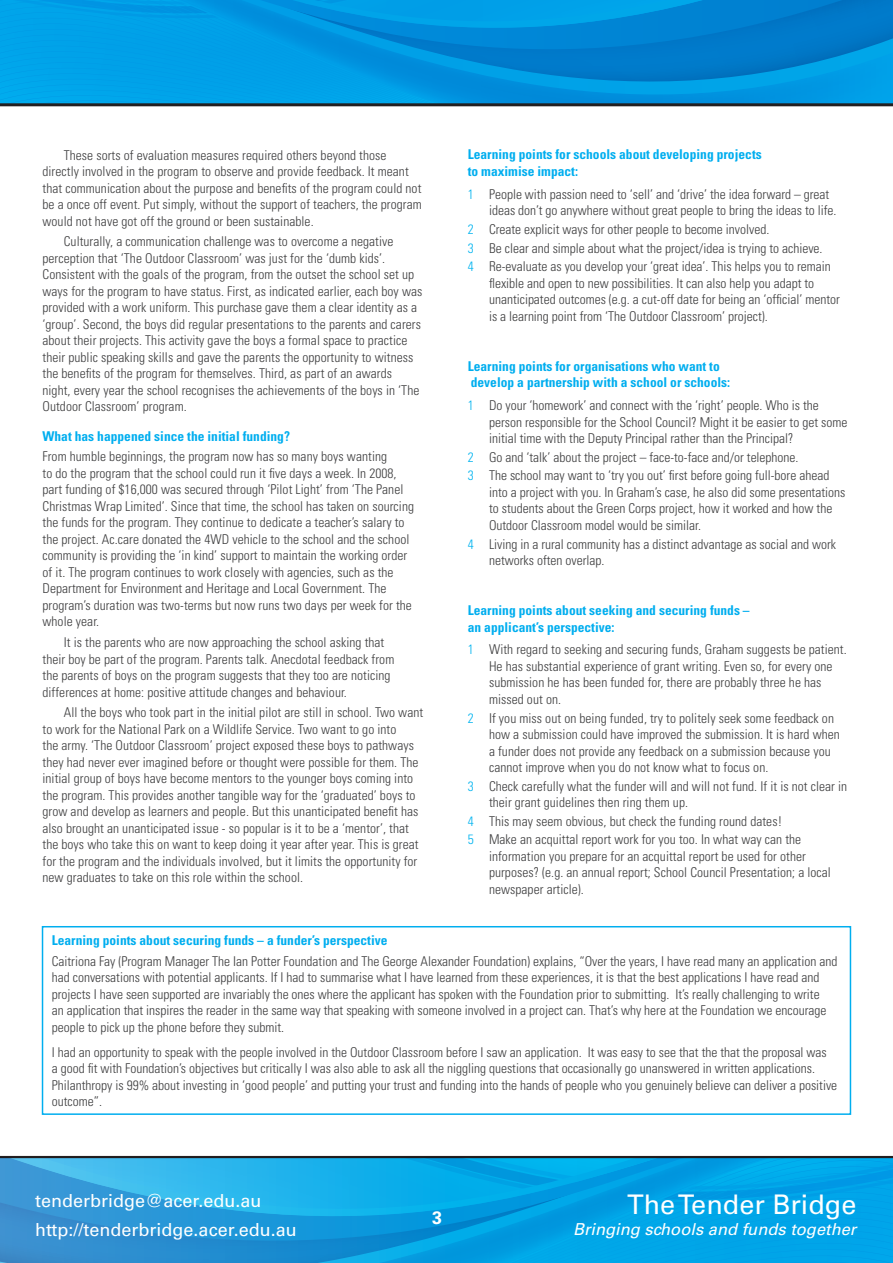
<style>
.page{position:relative;width:893px;height:1263px;background:#fff}
.page>*{position:absolute;margin:0;border:0;box-sizing:border-box;transform-origin:0 0}
.t1{font:27px "Univers";color:#fff}
.t2{font:18px/28.5px "Univers";color:#fff}
.t3{font:700 18px "Univers";color:#fff}
.t4{font:italic 16.5px "Univers";color:#fff}
.t5{font:300 condensed 13.5px/16.5px "Univers";letter-spacing:.005em;color:#3e3e3f}
.t6{font:700 condensed 13.5px/16.5px "Univers";color:#00aeef}
.s1{color:#00b3ef}
</style>
<div class="page">
<svg style="left:0;top:1157px;width:893px;height:106px;background:#12a0df"></svg>
<svg style="left:448px;top:95px;width:445px;height:8px;background:#0091de"></svg>
<svg style="left:448px;top:0;width:445px;height:95px;background:#0094de"></svg>
<svg style="left:0;top:73px;width:448px;height:30px;background:#00a1e8"></svg>
<svg style="left:0;top:0;width:887px;height:73px;background:#0090db"></svg>
<hr style="left:0;top:103px;width:893px;height:3px;background:#231f20">
<hr style="left:0;top:1156px;width:893px;height:1px;background:#231f20">
<div style="left:42px;top:926px;width:809px;height:189px;border:2px solid #00aeef"></div>
<p class="t5" style="left:43px;top:147px;width:381px;text-indent:21px">These sorts of evaluation measures required others beyond those directly involved in the program to observe and provide feedback. It meant that communication about the purpose and benefits of the program could not be a once off event. Put simply, without the support of teachers, the program would not have got off the ground or been sustainable.</p>
<p class="t5" style="left:43px;top:233px;width:381px;text-indent:21px">Culturally, a communication challenge was to overcome a negative perception that ‘The Outdoor Classroom’ was just for the ‘dumb kids’.<br>Consistent with the goals of the program, from the outset the school set up ways for the program to have status. First, as indicated earlier, each boy was provided with a work uniform. This purchase gave them a clear identity as a ‘group’. Second, the boys did regular presentations to the parents and carers about their projects. This activity gave the boys a formal space to practice their public speaking skills and gave the parents the opportunity to witness the benefits of the program for themselves. Third, as part of an awards night, every year the school recognises the achievements of the boys in ‘The Outdoor Classroom’ program.</p>
<p class="t6" style="left:43px;top:427px;width:249px">What has happened since the initial funding?</p>
<p class="t5" style="left:43px;top:448px;width:373px">From humble beginnings, the program now has so many boys wanting<br>to do the program that the school could run it five days a week. In 2008, part funding of $16,000 was secured through ‘Pilot Light’ from ‘The Panel Christmas Wrap Limited’. Since that time, the school has taken on sourcing the funds for the program. They continue to dedicate a teacher’s salary to the project. Ac.care donated the 4WD vehicle to the school and the school community is providing the ‘in kind’ support to maintain the working order of it. The program continues to work closely with agencies, such as the Department for Environment and Heritage and Local Government. The program’s duration was two-terms but now runs two days per week for the whole year.</p>
<p class="t5" style="left:43px;top:634px;width:353px;text-indent:21px">It is the parents who are now approaching the school asking that their boy be part of the program. Parents talk. Anecdotal feedback from the parents of boys on the program suggests that they too are noticing differences at home: positive attitude changes and behaviour.</p>
<p class="t5" style="left:43px;top:704px;width:382px;text-indent:21px">All the boys who took part in the initial pilot are still in school. Two want to work for the National Park on a Wildlife Service. Two want to go into<br>the army. ‘The Outdoor Classroom’ project exposed these boys to pathways they had never ever imagined before or thought were possible for them. The initial group of boys have become mentors to the younger boys coming into the program. This provides another tangible way for the ‘graduated’ boys to grow and develop as learners and people. But this unanticipated benefit has also brought an unanticipated issue - so popular is it to be a ‘mentor’, that the boys who take this on want to keep doing it year after year. This is great for the program and the individuals involved, but it limits the opportunity for new graduates to take on this role within the school.</p>
<p class="t6" style="left:468px;top:146px;width:295px">Learning points for schools about developing projects to maximise impact:</p>
<p class="t5" style="left:489px;top:186px;width:349px;text-indent:-21px"><span class="s1">1</span> People with passion need to ‘sell’ and ‘drive’ the idea forward – great ideas don’t go anywhere without great people to bring the ideas to life.</p>
<p class="t5" style="left:468px;top:220px;width:365px;line-height:18.6px"><span class="s1">2</span> Create explicit ways for other people to become involved.<br><span class="s1">3</span> Be clear and simple about what the project/idea is trying to achieve.<br><span class="s1">4</span> Re-evaluate as you develop your ‘great idea’. This helps you to remain</p>
<p class="t5" style="left:489px;top:275px;width:352px">flexible and open to new possibilities. It can also help you adapt to unanticipated outcomes (e.g. a cut-off date for being an ‘official’ mentor is a learning point from ‘The Outdoor Classroom’ project).</p>
<p class="t6" style="left:468px;top:358px;width:264px">Learning points for organisations who want to develop a partnership with a school or schools:</p>
<p class="t5" style="left:489px;top:397px;width:360px;text-indent:-21px"><span class="s1">1</span> Do your ‘homework’ and connect with the ‘right’ people. Who is the person responsible for the School Council? Might it be easier to get some initial time with the Deputy Principal rather than the Principal?</p>
<p class="t5" style="left:468px;top:448px;width:363px;line-height:18.6px"><span class="s1">2</span> Go and ‘talk’ about the project – face-to-face and/or telephone.<br><span class="s1">3</span> The school may want to ‘try you out’ first before going full-bore ahead</p>
<p class="t5" style="left:489px;top:484px;width:358px">into a project with you. In Graham’s case, he also did some presentations to students about the Green Corps project, how it worked and how the<br>Outdoor Classroom model would be similar.</p>
<p class="t5" style="left:489px;top:535px;width:349px;text-indent:-21px"><span class="s1">4</span> Living in a rural community has a distinct advantage as social and work networks often overlap.</p>
<p class="t6" style="left:468px;top:602px;width:283px">Learning points about seeking and securing funds – an applicant’s perspective:</p>
<p class="t5" style="left:489px;top:641px;width:359px;text-indent:-21px"><span class="s1">1</span> With regard to seeking and securing funds, Graham suggests be patient.<br>He has substantial experience of grant writing. Even so, for every one submission he has been funded for, there are probably three he has missed out on.</p>
<p class="t5" style="left:489px;top:709px;width:352px;text-indent:-21px"><span class="s1">2</span> If you miss out on being funded, try to politely seek some feedback on how a submission could have improved the submission. It is hard when a funder does not provide any feedback on a submission because you cannot improve when you do not know what to focus on.</p>
<p class="t5" style="left:489px;top:778px;width:360px;text-indent:-21px"><span class="s1">3</span> Check carefully what the funder will and will not fund. If it is not clear in their grant guidelines then ring them up.</p>
<p class="t5" style="left:468px;top:812px;width:335px;line-height:18.6px"><span class="s1">4</span> This may seem obvious, but check the funding round dates!<br><span class="s1">5</span> Make an acquittal report work for you too. In what way can the</p>
<p class="t5" style="left:489px;top:848px;width:343px">information you prepare for an acquittal report be used for other purposes? (e.g. an annual report; School Council Presentation; a local newspaper article).</p>
<p class="t6" style="left:52px;top:932px;width:337px">Learning points about securing funds – a funder’s perspective</p>
<p class="t5" style="left:52px;top:953px;width:787px">Caitriona Fay (Program Manager The Ian Potter Foundation and The George Alexander Foundation) explains, “Over the years, I have read many an application and had conversations with potential applicants. If I had to summarise what I have learned from these experiences, it is that the best applications I have read and projects I have seen supported are invariably the ones where the applicant has spoken with the Foundation prior to submitting. It’s really challenging to write<br>an application that inspires the reader in the same way that speaking with someone involved in a project can. That’s why here at the Foundation we encourage people to pick up the phone before they submit.</p>
<p class="t5" style="left:52px;top:1044px;width:787px">I had an opportunity to speak with the people involved in the Outdoor Classroom before I saw an application. It was easy to see that the that the proposal was<br>a good fit with Foundation’s objectives but critically I was also able to ask all the niggling questions that occasionally go unanswered in written applications.<br>Philanthropy is 99% about investing in ‘good people’ and putting your trust and funding into the hands of people who you genuinely believe can deliver a positive outcome”.</p>
<h2 class="t2" style="left:35px;top:1187px;width:263px">tenderbridge@acer.edu.au http://tenderbridge.acer.edu.au</h2>
<h2 class="t3" style="left:432px;top:1207px;width:12px">3</h2>
<h1 class="t1" style="left:627px;top:1188px;width:231px">The Tender Bridge</h1>
<p class="t4" style="left:573px;top:1219px;width:285px">Bringing schools and funds together</p>
</div>
